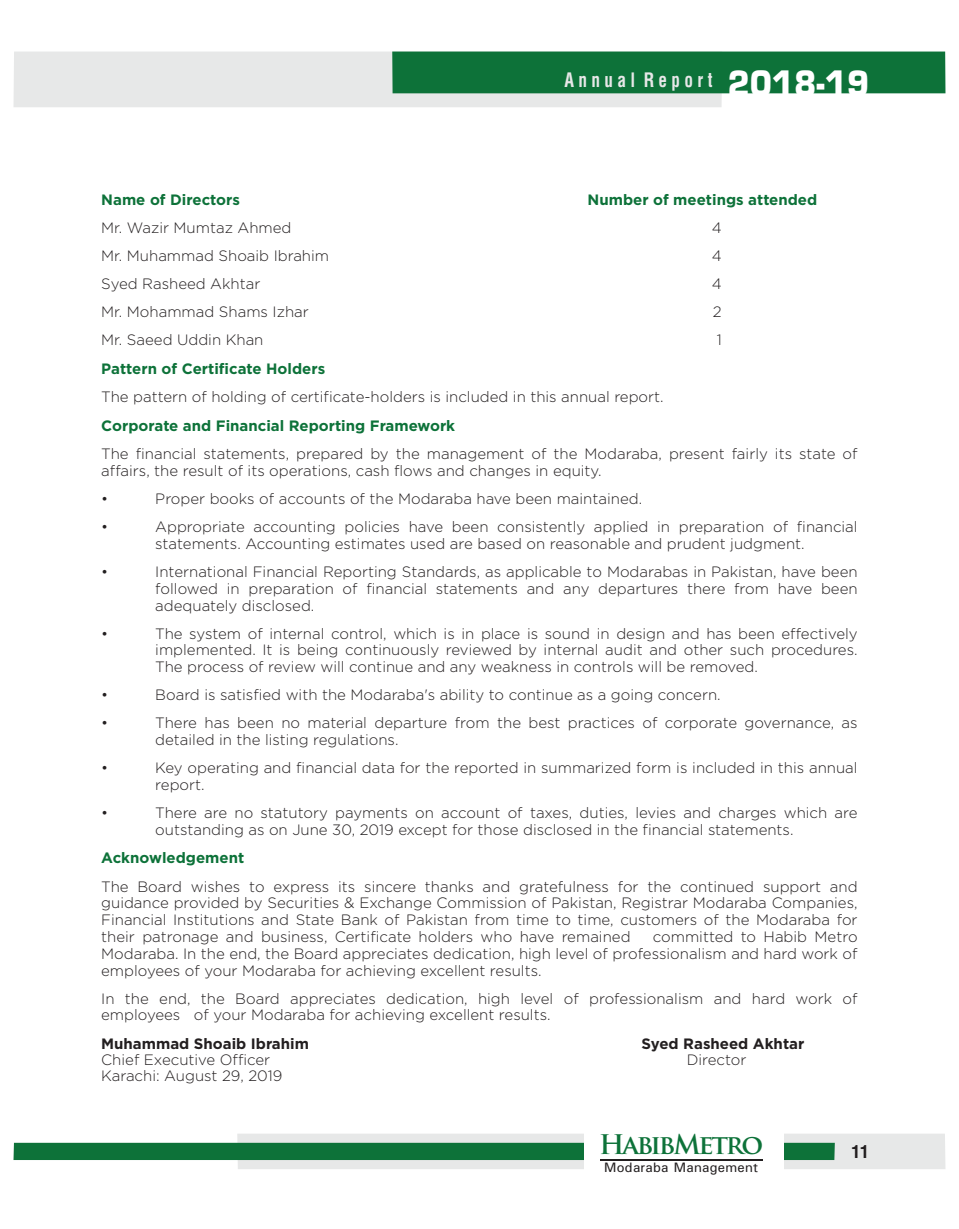
<style>
.page{position:relative;width:959px;height:1229px;background:#fff}
.page>*{position:absolute;margin:0;border:0;box-sizing:border-box;transform-origin:0 0}
.t1{font:700 26.25px "Trajan Pro";letter-spacing:-.085em;color:#0d7239}
.t2{font:19.35px "Switzerland Condensed";letter-spacing:.25em;color:#e7e8e8;scale:.89 1}
.t3{font:17.25px "Switzerland Condensed";color:#231f20}
.t4{font:300 15px/16.8px "Gotham";color:#231f20}
.t5{font:700 15px "Gotham";color:#0d7239}
.t6{font:700 15px "Gotham";color:#231f20}
.t7{font:13.65px "Univers";letter-spacing:.015em;color:#231f20}
.s1{font-family:"Eurostile Black DTC";font-size:38.4px;color:#fff}
</style>
<div class="page">
<div style="left:14px;top:52px;width:708px;height:55px;background:#e7e8e8"></div>
<div style="left:392px;top:52px;width:553px;height:41px;background:#0d7239"></div>
<svg style="left:14px;top:1134px;width:931px;height:35px;background:#8fbaa2"></svg>
<div style="left:584px;top:1132px;width:200px;height:50px;background:#fff"></div>
<hr style="left:600px;top:1158px;width:162px;height:2px;background:#231f20">
<p class="t2" style="left:564px;top:68px;width:344px">Annual Report <span class="s1">2018-19</span></p>
<p class="t5" style="left:101px;top:194px;width:140px">Name of Directors</p>
<p class="t5" style="left:587px;top:194px;width:231px">Number of meetings attended</p>
<p class="t4" style="left:101px;top:220px;width:192px">Mr. Wazir Mumtaz Ahmed</p>
<p class="t4" style="left:711px;top:220px;width:11px">4</p>
<p class="t4" style="left:101px;top:248px;width:229px">Mr. Muhammad Shoaib Ibrahim</p>
<p class="t4" style="left:711px;top:248px;width:11px">4</p>
<p class="t4" style="left:101px;top:276px;width:160px">Syed Rasheed Akhtar</p>
<p class="t4" style="left:711px;top:276px;width:11px">4</p>
<p class="t4" style="left:101px;top:304px;width:209px">Mr. Mohammad Shams Izhar</p>
<p class="t4" style="left:713px;top:304px;width:10px">2</p>
<p class="t4" style="left:101px;top:332px;width:164px">Mr. Saeed Uddin Khan</p>
<p class="t4" style="left:716px;top:332px;width:7px">1</p>
<p class="t5" style="left:101px;top:363px;width:225px">Pattern of Certificate Holders</p>
<p class="t4" style="left:101px;top:389px;width:564px">The pattern of holding of certificate-holders is included in this annual report.</p>
<p class="t5" style="left:101px;top:420px;width:355px">Corporate and Financial Reporting Framework</p>
<p class="t4" style="left:101px;top:446px;width:757px">The financial statements, prepared by the management of the Modaraba, present fairly its state of affairs, the result of its operations, cash flows and changes in equity.</p>
<p class="t4" style="left:101px;top:490px;width:9px">•</p>
<p class="t4" style="left:155px;top:490px;width:488px">Proper books of accounts of the Modaraba have been maintained.</p>
<p class="t4" style="left:101px;top:518px;width:9px">•</p>
<p class="t4" style="left:155px;top:518px;width:703px">Appropriate accounting policies have been consistently applied in preparation of financial statements. Accounting estimates used are based on reasonable and prudent judgment.</p>
<p class="t4" style="left:101px;top:563px;width:9px">•</p>
<p class="t4" style="left:155px;top:563px;width:704px;text-align:justify">International Financial Reporting Standards, as applicable to Modarabas in Pakistan, have been followed in preparation of financial statements and any departures there from have been adequately disclosed.</p>
<p class="t4" style="left:101px;top:625px;width:9px">•</p>
<p class="t4" style="left:155px;top:625px;width:704px;text-align:justify">The system of internal control, which is in place is sound in design and has been effectively implemented. It is being continuously reviewed by internal audit and other such procedures.<br>The process of review will continue and any weakness in controls will be removed.</p>
<p class="t4" style="left:101px;top:686px;width:9px">•</p>
<p class="t4" style="left:155px;top:686px;width:567px">Board is satisfied with the Modaraba's ability to continue as a going concern.</p>
<p class="t4" style="left:101px;top:714px;width:9px">•</p>
<p class="t4" style="left:155px;top:714px;width:703px">There has been no material departure from the best practices of corporate governance, as detailed in the listing regulations.</p>
<p class="t4" style="left:101px;top:759px;width:9px">•</p>
<p class="t4" style="left:155px;top:759px;width:703px">Key operating and financial data for the reported in summarized form is included in this annual report.</p>
<p class="t4" style="left:101px;top:804px;width:9px">•</p>
<p class="t4" style="left:155px;top:804px;width:703px">There are no statutory payments on account of taxes, duties, levies and charges which are outstanding as on June 30, 2019 except for those disclosed in the financial statements.</p>
<p class="t5" style="left:101px;top:852px;width:144px">Acknowledgement</p>
<p class="t4" style="left:101px;top:878px;width:758px;text-align:justify">The Board wishes to express its sincere thanks and gratefulness for the continued support and guidance provided by Securities &amp; Exchange Commission of Pakistan, Registrar Modaraba Companies, Financial Institutions and State Bank of Pakistan from time to time, customers of the Modaraba for their patronage and business, Certificate holders who have remained</p>
<p class="t4" style="left:101px;top:928px;width:757px;text-align:justify;text-indent:551px">committed to Habib Metro Modaraba. In the end, the Board appreciates dedication, high level of professionalism and hard work of employees of your Modaraba for achieving excellent results.</p>
<p class="t4" style="left:101px;top:989px;width:757px">In the end, the Board appreciates dedication, high level of professionalism and hard work of employees of your Modaraba for achieving excellent results.</p>
<p class="t6" style="left:101px;top:1038px;width:209px">Muhammad Shoaib Ibrahim</p>
<p class="t6" style="left:641px;top:1038px;width:164px">Syed Rasheed Akhtar</p>
<p class="t4" style="left:101px;top:1051px;width:171px">Chief Executive Officer</p>
<p class="t4" style="left:686px;top:1051px;width:61px">Director</p>
<p class="t4" style="left:101px;top:1067px;width:183px">Karachi: August 29, 2019</p>
<h1 class="t1" style="left:599px;top:1134px;width:166px">HabibMetro</h1>
<p class="t7" style="left:604px;top:1162px;width:155px">Modaraba Management</p>
<p class="t3" style="left:851px;top:1141px;width:19px">11</p>
</div>
